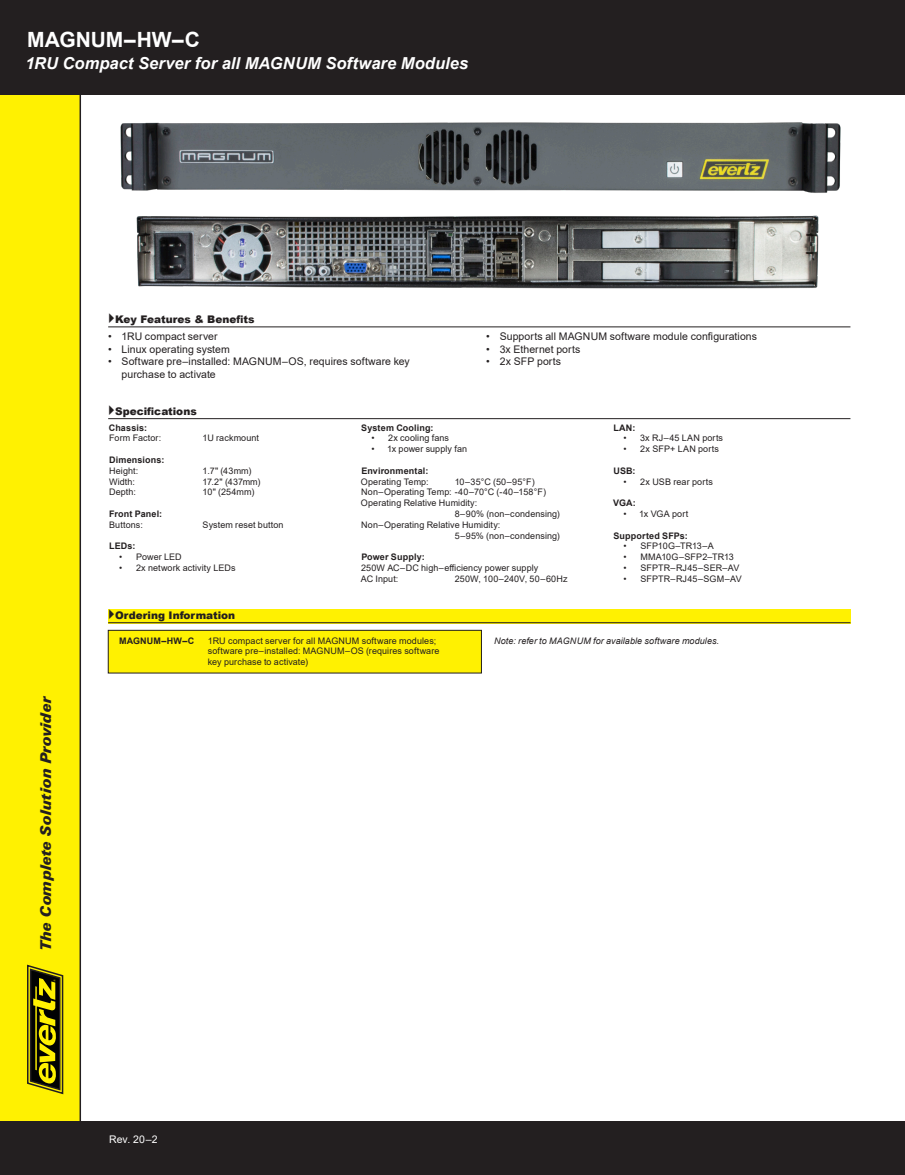
<style>
.page{position:relative;width:905px;height:1175px;background:#fff}
.page>*{position:absolute;margin:0;border:0;box-sizing:border-box;transform-origin:0 0}
.Product_Name{font:700 21px "Arial";color:#fff}
.Product_Description{font:italic 700 16.5px "Arial";color:#fff}
.t1{font:italic 900 15px "Zurich BT";color:#231f20}
.t2{font:10.5px/12.6px "Arial";letter-spacing:.005em;color:#231f20}
.t3{font:900 10.5px "Arial";color:#231f20}
.t4{font:10.5px "Arial";color:#fff}
.Small_Bullets{font:9px/10.8px "Arial";letter-spacing:.01em;color:#231f20}
.Specs_Section{font:9px/10.8px "Arial";letter-spacing:.01em;color:#231f20}
.Small_Bullets-2{font:700 9px "Arial";letter-spacing:.015em;color:#231f20}
.Specs_Section-2{font:italic 9px "Arial";letter-spacing:.01em;color:#231f20}
.Specs_Section-3{font:700 9px "Arial";letter-spacing:.015em;color:#231f20}
.s1{font-style:normal}
</style>
<div class="page">
<div style="left:0;top:94px;width:81px;height:1027px;background:#fff101"></div>
<div style="left:0;top:1121px;width:904px;height:53px;background:#231f20"></div>
<svg style="left:26px;top:963px;width:38px;height:132px;background:#7b7407"></svg>
<div style="left:0;top:0;width:904px;height:94px;background:#231f20"></div>
<hr style="left:108px;top:326px;width:742px;height:1px;background:#231f20">
<hr style="left:108px;top:418px;width:742px;height:1px;background:#231f20">
<div style="left:108px;top:630px;width:373px;height:43px;background:#fff101"></div>
<div style="left:108px;top:630px;width:373px;height:43px;border:1px solid #231f20"></div>
<div style="left:108px;top:609px;width:742px;height:14px;background:#fff101"></div>
<hr style="left:108px;top:622px;width:742px;height:1px;background:#231f20">
<img style="left:120px;top:122px;width:721px;height:71px">
<img style="left:136px;top:215px;width:683px;height:74px">
<p class="Product_Name" style="left:27px;top:25px;width:174px">MAGNUM–HW–C</p>
<p class="Product_Description" style="left:25px;top:53px;width:444px">1RU Compact Server for all MAGNUM Software Modules</p>
<p class="t3" style="left:115px;top:312px;width:141px">Key Features &amp; Benefits</p>
<p class="t2" style="left:108px;top:330px;width:111px">• 1RU compact server</p>
<p class="t2" style="left:108px;top:342px;width:123px">• Linux operating system</p>
<p class="t2" style="left:122px;top:355px;width:290px;text-indent:-14px">• Software pre–installed: MAGNUM–OS, requires software key purchase to activate</p>
<p class="t2" style="left:486px;top:330px;width:272px">• Supports all MAGNUM software module configurations</p>
<p class="t2" style="left:486px;top:342px;width:96px">• 3x Ethernet ports</p>
<p class="t2" style="left:486px;top:355px;width:76px">• 2x SFP ports</p>
<p class="t3" style="left:115px;top:404px;width:83px">Specifications</p>
<p class="Small_Bullets-2" style="left:109px;top:421px;width:40px">Chassis:</p>
<p class="Small_Bullets" style="left:109px;top:433px;width:54px">Form Factor:</p>
<p class="Small_Bullets" style="left:203px;top:433px;width:58px">1U rackmount</p>
<p class="Small_Bullets-2" style="left:109px;top:453px;width:57px">Dimensions:</p>
<p class="Small_Bullets" style="left:109px;top:465px;width:31px">Height:</p>
<p class="Small_Bullets" style="left:202px;top:465px;width:50px">1.7" (43mm)</p>
<p class="Small_Bullets" style="left:109px;top:476px;width:27px">Width:</p>
<p class="Small_Bullets" style="left:202px;top:476px;width:59px">17.2" (437mm)</p>
<p class="Small_Bullets" style="left:109px;top:487px;width:28px">Depth:</p>
<p class="Small_Bullets" style="left:202px;top:487px;width:53px">10" (254mm)</p>
<p class="Small_Bullets-2" style="left:109px;top:507px;width:54px">Front Panel:</p>
<p class="Small_Bullets" style="left:109px;top:519px;width:35px">Buttons:</p>
<p class="Small_Bullets" style="left:203px;top:519px;width:82px">System reset button</p>
<p class="Small_Bullets-2" style="left:109px;top:540px;width:28px">LEDs:</p>
<p class="Specs_Section" style="left:119px;top:551px;width:64px">• Power LED</p>
<p class="Specs_Section" style="left:119px;top:562px;width:118px">• 2x network activity LEDs</p>
<p class="t3" style="left:115px;top:608px;width:122px">Ordering Information</p>
<p class="Small_Bullets-2" style="left:361px;top:421px;width:74px">System Cooling:</p>
<p class="Specs_Section" style="left:371px;top:433px;width:79px">• 2x cooling fans</p>
<p class="Specs_Section" style="left:371px;top:443px;width:97px">• 1x power supply fan</p>
<p class="Small_Bullets-2" style="left:361px;top:464px;width:69px">Environmental:</p>
<p class="Small_Bullets" style="left:361px;top:476px;width:69px">Operating Temp:</p>
<p class="Small_Bullets" style="left:454px;top:476px;width:82px">10–35°C (50–95°F)</p>
<p class="Small_Bullets" style="left:361px;top:487px;width:186px">Non–Operating Temp: -40–70°C (-40–158°F)</p>
<p class="Small_Bullets" style="left:454px;top:497px;width:107px;text-indent:-94px">Operating Relative Humidity:<br>8–90% (non–condensing)</p>
<p class="Small_Bullets" style="left:454px;top:519px;width:107px;text-indent:-93px">Non–Operating Relative Humidity:<br>5–95% (non–condensing)</p>
<p class="Small_Bullets-2" style="left:361px;top:551px;width:65px">Power Supply:</p>
<p class="Small_Bullets" style="left:361px;top:562px;width:179px">250W AC–DC high–efficiency power supply</p>
<p class="Small_Bullets" style="left:361px;top:573px;width:39px">AC Input:</p>
<p class="Small_Bullets" style="left:455px;top:573px;width:114px">250W, 100–240V, 50–60Hz</p>
<p class="Small_Bullets-2" style="left:613px;top:421px;width:24px">LAN:</p>
<p class="Specs_Section" style="left:623px;top:433px;width:101px">• 3x RJ–45 LAN ports</p>
<p class="Specs_Section" style="left:623px;top:443px;width:97px">• 2x SFP+ LAN ports</p>
<p class="Small_Bullets-2" style="left:613px;top:464px;width:24px">USB:</p>
<p class="Specs_Section" style="left:623px;top:476px;width:91px">• 2x USB rear ports</p>
<p class="Small_Bullets-2" style="left:613px;top:497px;width:24px">VGA:</p>
<p class="Specs_Section" style="left:623px;top:508px;width:66px">• 1x VGA port</p>
<p class="Small_Bullets-2" style="left:613px;top:529px;width:76px">Supported SFPs:</p>
<p class="Specs_Section" style="left:623px;top:541px;width:92px">• SFP10G–TR13–A</p>
<p class="Specs_Section" style="left:623px;top:551px;width:112px">• MMA10G–SFP2–TR13</p>
<p class="Specs_Section" style="left:623px;top:562px;width:118px">• SFPTR–RJ45–SER–AV</p>
<p class="Specs_Section" style="left:623px;top:573px;width:120px">• SFPTR–RJ45–SGM–AV</p>
<h3 class="t1" style="left:37px;top:949px;width:255px;rotate:-90deg">The Complete Solution Provider</h3>
<p class="Specs_Section-3" style="left:119px;top:634px;width:77px">MAGNUM–HW–C</p>
<p class="Specs_Section" style="left:208px;top:635px;width:233px">1RU compact server for all MAGNUM software modules; software pre–installed: MAGNUM–OS (requires software key purchase to activate)</p>
<p class="Specs_Section-2" style="left:494px;top:634px;width:226px">Note: refer to MAGNUM for available software modules<span class="s1">.</span></p>
<p class="t4" style="left:109px;top:1132px;width:50px">Rev. 20–2</p>
</div>
